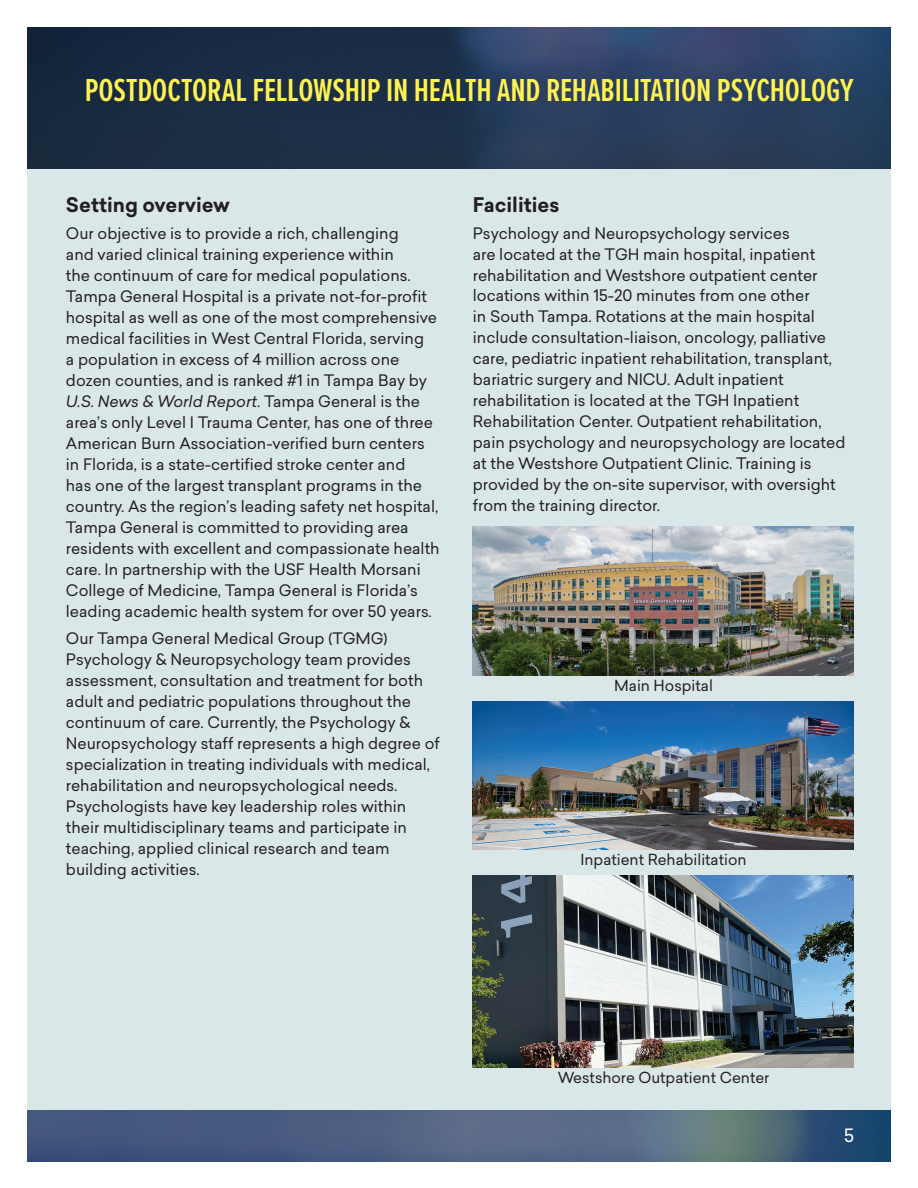
<style>
.page{position:relative;width:918px;height:1188px;background:#fff}
.page>*{position:absolute;margin:0;border:0;box-sizing:border-box;transform-origin:0 0}
.t1{font:600 33px "Proxima Nova Ex Cn";letter-spacing:-.005em;color:#fff353}
.t2{font:700 19.8px "Sailec";color:#231f20}
.t3{font:18px "Sailec";color:#fff}
.t4{font:15.6px/21px "Sailec";color:#231f20}
.t5{font:15px "Sailec";color:#231f20}
.s1{font-style:italic}
</style>
<div class="page">
<img style="left:27px;top:27px;width:864px;height:143px">
<div style="left:27px;top:170px;width:864px;height:991px;background:#dae7e8"></div>
<img style="left:27px;top:1110px;width:864px;height:51px">
<div style="left:66px;top:57px;width:806px;height:64px;background:#1f2f3e;opacity:.6"></div>
<img style="left:473px;top:527px;width:380px;height:148px">
<img style="left:473px;top:701px;width:380px;height:149px">
<img style="left:473px;top:876px;width:380px;height:191px">
<h1 class="t1" style="left:85px;top:66px;width:770px">POSTDOCTORAL FELLOWSHIP IN HEALTH AND REHABILITATION PSYCHOLOGY</h1>
<p class="t2" style="left:66px;top:190px;width:166px">Setting overview</p>
<p class="t4" style="left:66px;top:222px;width:375px">Our objective is to provide a rich, challenging<br>and varied clinical training experience within<br>the continuum of care for medical populations.<br>Tampa General Hospital is a private not-for-profit hospital as well as one of the most comprehensive medical facilities in West Central Florida, serving<br>a population in excess of 4 million across one dozen counties, and is ranked #1 in Tampa Bay by <span class="s1">U.S. News &amp; World Report</span>. Tampa General is the area’s only Level I Trauma Center, has one of three American Burn Association-verified burn centers in Florida, is a state-certified stroke center and<br>has one of the largest transplant programs in the country. As the region’s leading safety net hospital, Tampa General is committed to providing area residents with excellent and compassionate health care. In partnership with the USF Health Morsani College of Medicine, Tampa General is Florida’s leading academic health system for over 50 years.</p>
<p class="t4" style="left:66px;top:628px;width:375px">Our Tampa General Medical Group (TGMG)<br>Psychology &amp; Neuropsychology team provides assessment, consultation and treatment for both adult and pediatric populations throughout the continuum of care. Currently, the Psychology &amp; Neuropsychology staff represents a high degree of specialization in treating individuals with medical, rehabilitation and neuropsychological needs.<br>Psychologists have key leadership roles within their multidisciplinary teams and participate in teaching, applied clinical research and team building activities.</p>
<p class="t2" style="left:473px;top:190px;width:88px">Facilities</p>
<p class="t4" style="left:473px;top:222px;width:374px">Psychology and Neuropsychology services<br>are located at the TGH main hospital, inpatient rehabilitation and Westshore outpatient center locations within 15-20 minutes from one other<br>in South Tampa. Rotations at the main hospital include consultation-liaison, oncology, palliative care, pediatric inpatient rehabilitation, transplant, bariatric surgery and NICU. Adult inpatient rehabilitation is located at the TGH Inpatient Rehabilitation Center. Outpatient rehabilitation, pain psychology and neuropsychology are located at the Westshore Outpatient Clinic. Training is provided by the on-site supervisor, with oversight from the training director.</p>
<p class="t5" style="left:614px;top:675px;width:100px">Main Hospital</p>
<p class="t5" style="left:580px;top:849px;width:168px">Inpatient Rehabilitation</p>
<p class="t5" style="left:558px;top:1067px;width:213px">Westshore Outpatient Center</p>
<p class="t3" style="left:844px;top:1123px;width:12px">5</p>
</div>
